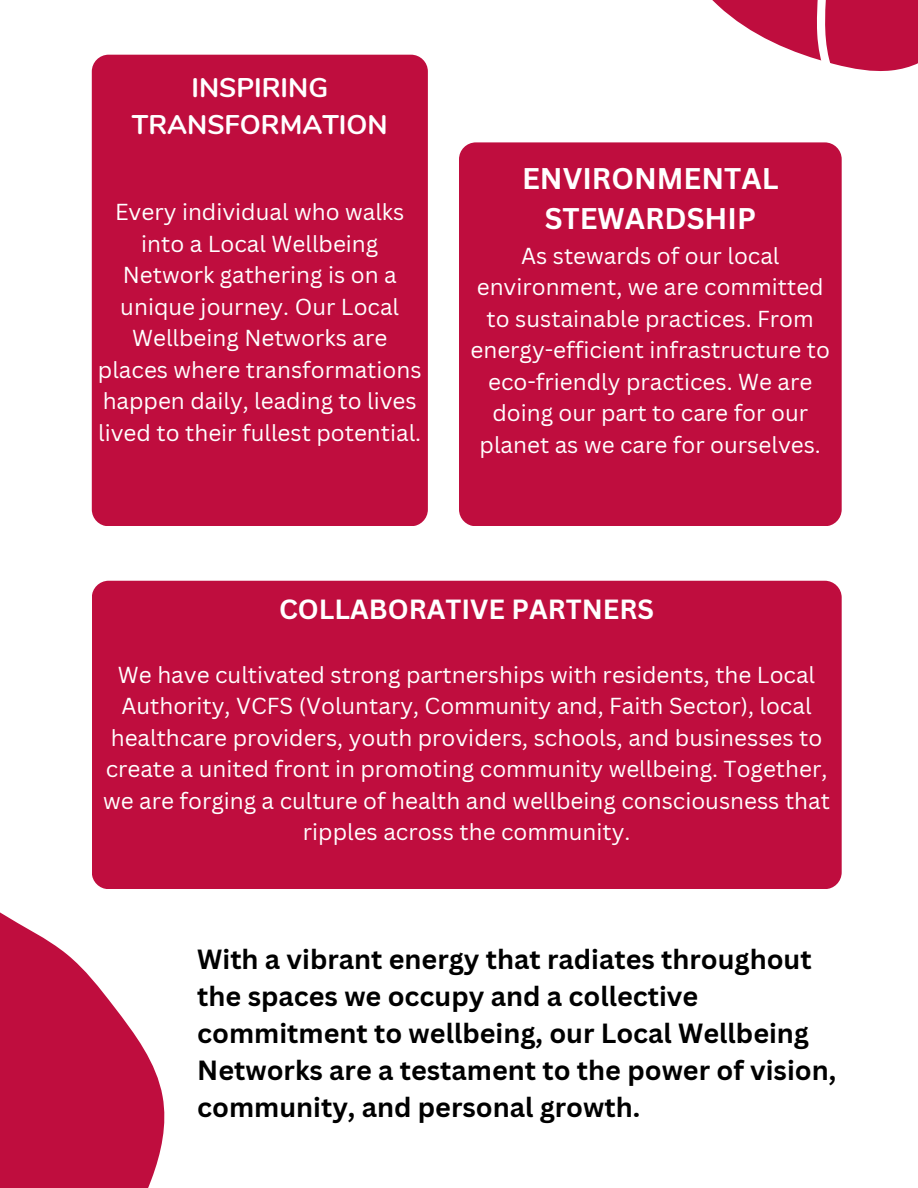
<style>
.page{position:relative;width:918px;height:1188px;background:#fff}
.page>*{position:absolute;margin:0;border:0;box-sizing:border-box;transform-origin:0 0}
.t1{font:700 29.1px/40.5px "Canva Sans";color:#fff;text-align:center}
.t2{font:700 27px/37.2px "Canva Sans";color:#000}
.t3{font:700 27px/37.2px "Nunito";color:#fff;text-align:center}
.t4{font:700 27px "Canva Sans";color:#fff}
.t5{font:22.5px/31.5px "Canva Sans";color:#fff;text-align:center}
</style>
<div class="page">
<div style="left:92px;top:55px;width:336px;height:471px;background:#bf0d3e;border-radius:17px"></div>
<svg style="left:0;top:876px;width:165px;height:312px;fill:#bf0d3e"></svg>
<div style="left:459px;top:142px;width:383px;height:384px;background:#bf0d3e;border-radius:17px"></div>
<svg style="left:558px;top:0;width:360px;height:234px"></svg>
<div style="left:92px;top:581px;width:750px;height:308px;background:#bf0d3e;border-radius:17px"></div>
<p class="t3" style="left:132px;top:69px;width:257px">INSPIRING<br>TRANSFORMATION</p>
<p class="t5" style="left:98px;top:196px;width:325px">Every individual who walks into a Local Wellbeing<br>Network gathering is on a unique journey. Our Local<br>Wellbeing Networks are places where transformations happen daily, leading to lives lived to their fullest potential.</p>
<p class="t1" style="left:522px;top:157px;width:258px">ENVIRONMENTAL<br>STEWARDSHIP</p>
<p class="t5" style="left:471px;top:239px;width:361px">As stewards of our local environment, we are committed to sustainable practices. From energy-efficient infrastructure to eco-friendly practices. We are doing our part to care for our planet as we care for ourselves.</p>
<p class="t4" style="left:279px;top:590px;width:376px">COLLABORATIVE PARTNERS</p>
<p class="t5" style="left:103px;top:658px;width:728px">We have cultivated strong partnerships with residents, the Local Authority, VCFS (Voluntary, Community and, Faith Sector), local healthcare providers, youth providers, schools, and businesses to create a united front in promoting community wellbeing. Together, we are forging a culture of health and wellbeing consciousness that ripples across the community.</p>
<p class="t2" style="left:197px;top:940px;width:640px">With a vibrant energy that radiates throughout the spaces we occupy and a collective commitment to wellbeing, our Local Wellbeing Networks are a testament to the power of vision, community, and personal growth.</p>
</div>
